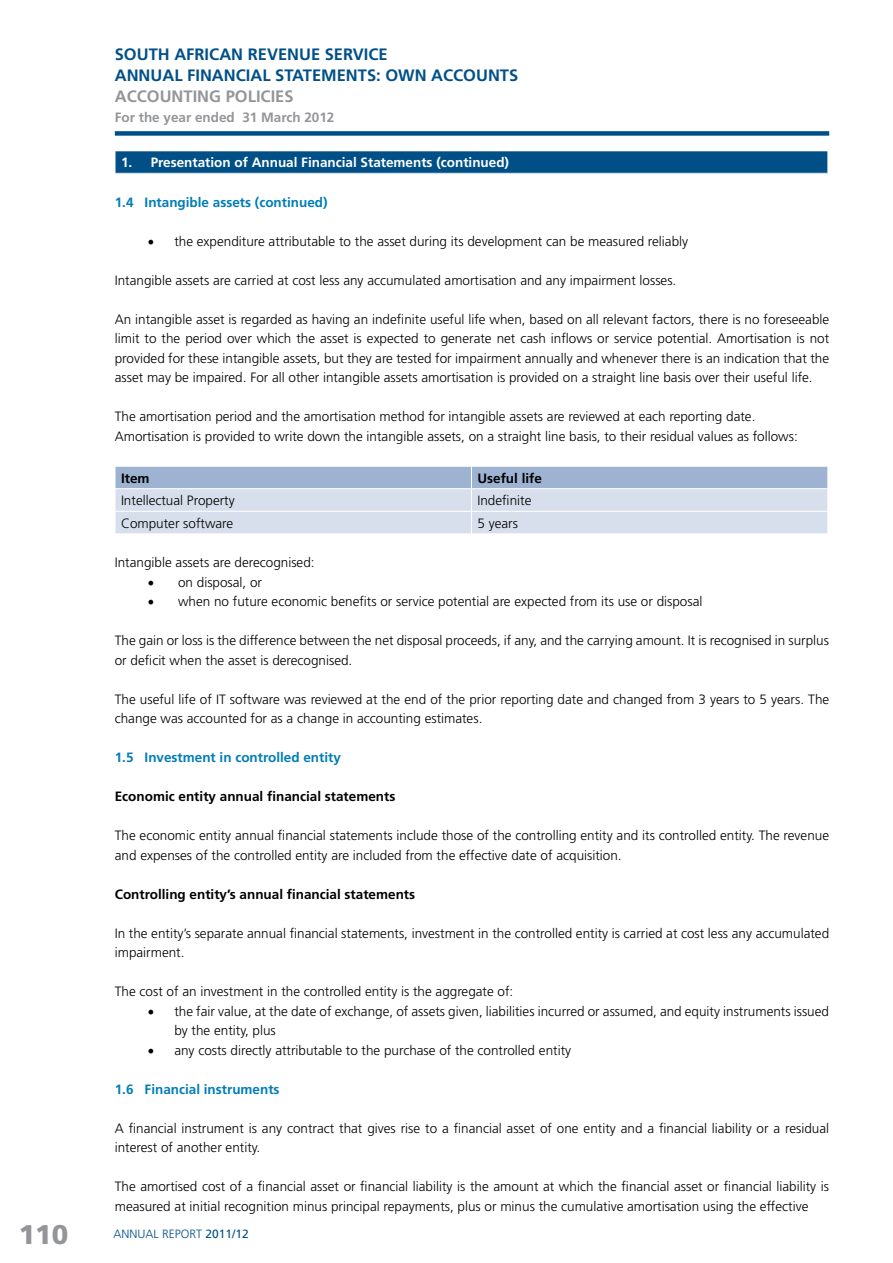
<style>
.page{position:relative;width:893px;height:1263px;background:#fff}
.page>*{position:absolute;margin:0;border:0;box-sizing:border-box;transform-origin:0 0}
.t1{font:900 27px "Frutiger";color:#939598}
.t2{font:700 16.5px/21px "Frutiger";color:#005087}
.t3{font:700 16.5px "Frutiger";color:#939598}
.t4{font:300 13.5px/19.5px "Frutiger";color:#000}
.t5{font:700 13.5px "Frutiger";color:#000}
.t6{font:700 13.5px "Frutiger";color:#007db7}
.t7{font:700 13.5px "Frutiger";color:#fff}
.t8{font:700 13.5px "Frutiger";color:#939598}
.t9{font:300 12px "Frutiger";color:#005087}
.s1{font-family:"Minion Pro";font-weight:400;font-size:18px}
.s2{font-weight:400}
</style>
<div class="page">
<div style="left:115px;top:151px;width:713px;height:22px;background:#005087"></div>
<svg style="left:115px;top:152px;width:1px;height:21px"></svg>
<hr style="left:115px;top:151px;width:713px;height:1px;background:#fff">
<svg style="left:115px;top:466px;width:713px;height:68px;background:#c6d1e4"></svg>
<hr style="left:115px;top:488px;width:356px;height:1px;background:#fff">
<hr style="left:471px;top:488px;width:357px;height:1px;background:#fff">
<hr style="left:115px;top:511px;width:356px;height:1px;background:#fff">
<hr style="left:471px;top:511px;width:357px;height:1px;background:#fff">
<div style="left:115px;top:131px;width:714px;height:5px;background:#005087"></div>
<p class="t2" style="left:115px;top:44px;width:405px">SOUTH AFRICAN REVENUE SERVICE<br>ANNUAL FINANCIAL STATEMENTS: OWN ACCOUNTS</p>
<p class="t3" style="left:115px;top:87px;width:180px">ACCOUNTING POLICIES</p>
<p class="t8" style="left:115px;top:109px;width:221px">For the year ended 31 March 2012</p>
<p class="t7" style="left:121px;top:155px;width:390px">1. Presentation of Annual Financial Statements (continued)</p>
<p class="t6" style="left:115px;top:194px;width:214px">1.4 Intangible assets (continued)</p>
<p class="t4" style="left:147px;top:231px;width:542px"><span class="s1">•</span> the expenditure attributable to the asset during its development can be measured reliably</p>
<p class="t4" style="left:115px;top:270px;width:563px">Intangible assets are carried at cost less any accumulated amortisation and any impairment losses.</p>
<p class="t4" style="left:115px;top:309px;width:716px;text-align:justify">An intangible asset is regarded as having an indefinite useful life when, based on all relevant factors, there is no foreseeable limit to the period over which the asset is expected to generate net cash inflows or service potential. Amortisation is not provided for these intangible assets, but they are tested for impairment annually and whenever there is an indication that the asset may be impaired. For all other intangible assets amortisation is provided on a straight line basis over their useful life.</p>
<p class="t4" style="left:115px;top:407px;width:684px">The amortisation period and the amortisation method for intangible assets are reviewed at each reporting date.<br>Amortisation is provided to write down the intangible assets, on a straight line basis, to their residual values as follows:</p>
<p class="t5" style="left:121px;top:470px;width:30px">Item</p>
<p class="t5" style="left:477px;top:470px;width:66px">Useful life</p>
<p class="t4" style="left:121px;top:491px;width:115px">Intellectual Property</p>
<p class="t4" style="left:477px;top:491px;width:56px">Indefinite</p>
<p class="t4" style="left:121px;top:513px;width:114px">Computer software</p>
<p class="t4" style="left:477px;top:513px;width:42px">5 years</p>
<p class="t4" style="left:115px;top:553px;width:201px">Intangible assets are derecognised:</p>
<p class="t4" style="left:147px;top:572px;width:116px"><span class="s1">•</span> on disposal, or</p>
<p class="t4" style="left:147px;top:592px;width:557px"><span class="s1">•</span> when no future economic benefits or service potential are expected from its use or disposal</p>
<p class="t4" style="left:115px;top:631px;width:716px">The gain or loss is the difference between the net disposal proceeds, if any, and the carrying amount. It is recognised in surplus or deficit when the asset is derecognised.</p>
<p class="t4" style="left:115px;top:689px;width:716px">The useful life of IT software was reviewed at the end of the prior reporting date and changed from 3 years to 5 years. The change was accounted for as a change in accounting estimates.</p>
<p class="t6" style="left:115px;top:749px;width:228px">1.5 Investment in controlled entity</p>
<p class="t5" style="left:115px;top:788px;width:282px">Economic entity annual financial statements</p>
<p class="t4" style="left:115px;top:826px;width:716px">The economic entity annual financial statements include those of the controlling entity and its controlled entity. The revenue and expenses of the controlled entity are included from the effective date of acquisition.</p>
<p class="t5" style="left:115px;top:886px;width:302px">Controlling entity’s annual financial statements</p>
<p class="t4" style="left:115px;top:923px;width:716px">In the entity’s separate annual financial statements, investment in the controlled entity is carried at cost less any accumulated impairment.</p>
<p class="t4" style="left:115px;top:982px;width:400px">The cost of an investment in the controlled entity is the aggregate of:</p>
<p class="t4" style="left:174px;top:1001px;width:656px;text-indent:-27px"><span class="s1">•</span> the fair value, at the date of exchange, of assets given, liabilities incurred or assumed, and equity instruments issued by the entity, plus</p>
<p class="t4" style="left:147px;top:1040px;width:425px"><span class="s1">•</span> any costs directly attributable to the purchase of the controlled entity</p>
<p class="t6" style="left:115px;top:1081px;width:166px">1.6 Financial instruments</p>
<p class="t4" style="left:115px;top:1118px;width:716px">A financial instrument is any contract that gives rise to a financial asset of one entity and a financial liability or a residual interest of another entity.</p>
<p class="t4" style="left:115px;top:1177px;width:716px">The amortised cost of a financial asset or financial liability is the amount at which the financial asset or financial liability is measured at initial recognition minus principal repayments, plus or minus the cumulative amortisation using the effective</p>
<h1 class="t1" style="left:19px;top:1218px;width:51px">110</h1>
<p class="t9" style="left:113px;top:1227px;width:137px">ANNUAL REPORT <span class="s2">2011/12</span></p>
</div>
